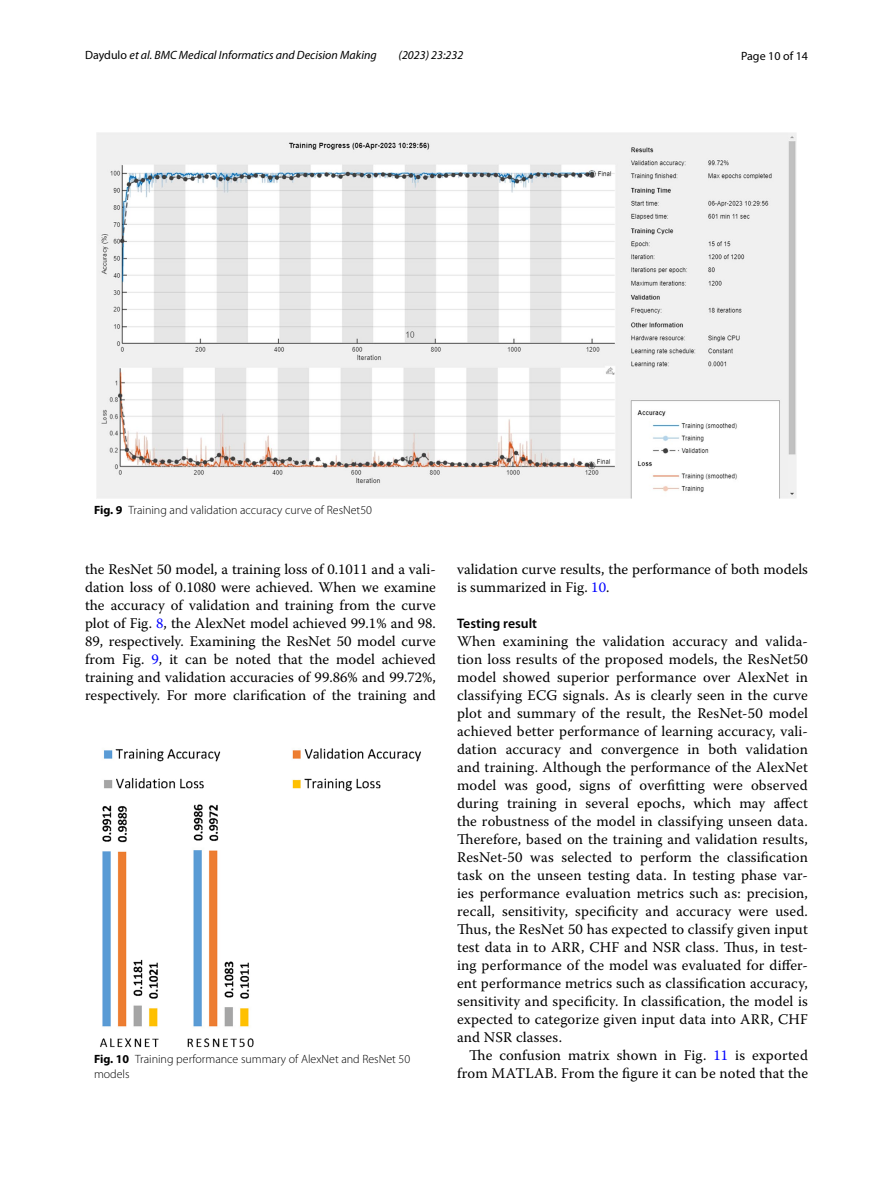
<style>
.page{position:relative;width:893px;height:1187px;background:#fff}
.page>*{position:absolute;margin:0;border:0;box-sizing:border-box;transform-origin:0 0}
.t1{font:14.7px/18px "Warnock Pro";letter-spacing:.005em;color:#000;text-align:justify}
.t2{font:600 13.8px "Myriad Pro";color:#000}
.t3{font:300 12px/15px "Myriad Pro";color:#000}
.t4{font:italic 12px "Myriad Pro";color:#000}
.t5{font:12px "Myriad Pro";color:#000}
.s1{font-style:normal}
.s2{font-weight:700}
.s3{color:#00f}
</style>
<div class="page">
<img style="left:96px;top:133px;width:701px;height:365px">
<img style="left:100px;top:748px;width:321px;height:299px">
<p class="t4" style="left:85px;top:48px;width:293px"><span class="s1">Daydulo</span> et al. BMC Medical Informatics and Decision Making</p>
<p class="t4" style="left:399px;top:48px;width:66px">(2023) 23:232</p>
<p class="t5" style="left:741px;top:48px;width:68px">Page 10 of 14</p>
<p class="t3" style="left:94px;top:502px;width:279px"><span class="s2">Fig. 9</span> Training and validation accuracy curve of ResNet50</p>
<p class="t1" style="left:85px;top:560px;width:352px">the ResNet 50 model, a training loss of 0.1011 and a vali&shy;dation loss of 0.1080 were achieved. When we examine the accuracy of validation and training from the curve plot of Fig. <span class="s3">8</span>, the AlexNet model achieved 99.1% and 98.<br>89, respectively. Examining the ResNet 50 model curve from Fig. <span class="s3">9</span>, it can be noted that the model achieved training and validation accuracies of 99.86% and 99.72%, respectively. For more clarification of the training and</p>
<p class="t1" style="left:457px;top:560px;width:352px">validation curve results, the performance of both models is summarized in Fig. <span class="s3">10</span>.</p>
<p class="t2" style="left:457px;top:614px;width:81px">Testing result</p>
<p class="t1" style="left:457px;top:632px;width:352px">When examining the validation accuracy and valida&shy;tion loss results of the proposed models, the ResNet50 model showed superior performance over AlexNet in classifying ECG signals. As is clearly seen in the curve plot and summary of the result, the ResNet-50 model achieved better performance of learning accuracy, vali&shy;dation accuracy and convergence in both validation and training. Although the performance of the AlexNet model was good, signs of overfitting were observed during training in several epochs, which may affect the robustness of the model in classifying unseen data.<br>Therefore, based on the training and validation results, ResNet-50 was selected to perform the classification task on the unseen testing data. In testing phase var&shy;ies performance evaluation metrics such as: precision, recall, sensitivity, specificity and accuracy were used.<br>Thus, the ResNet 50 has expected to classify given input test data in to ARR, CHF and NSR class. Thus, in test&shy;ing performance of the model was evaluated for differ&shy;ent performance metrics such as classification accuracy, sensitivity and specificity. In classification, the model is expected to categorize given input data into ARR, CHF and NSR classes.</p>
<p class="t1" style="left:457px;top:1046px;width:352px;text-align:right">The confusion matrix shown in Fig. <span class="s3">11</span> is exported from MATLAB. From the figure it can be noted that the</p>
<p class="t3" style="left:94px;top:1051px;width:318px"><span class="s2">Fig. 10</span> Training performance summary of AlexNet and ResNet 50 models</p>
</div>
